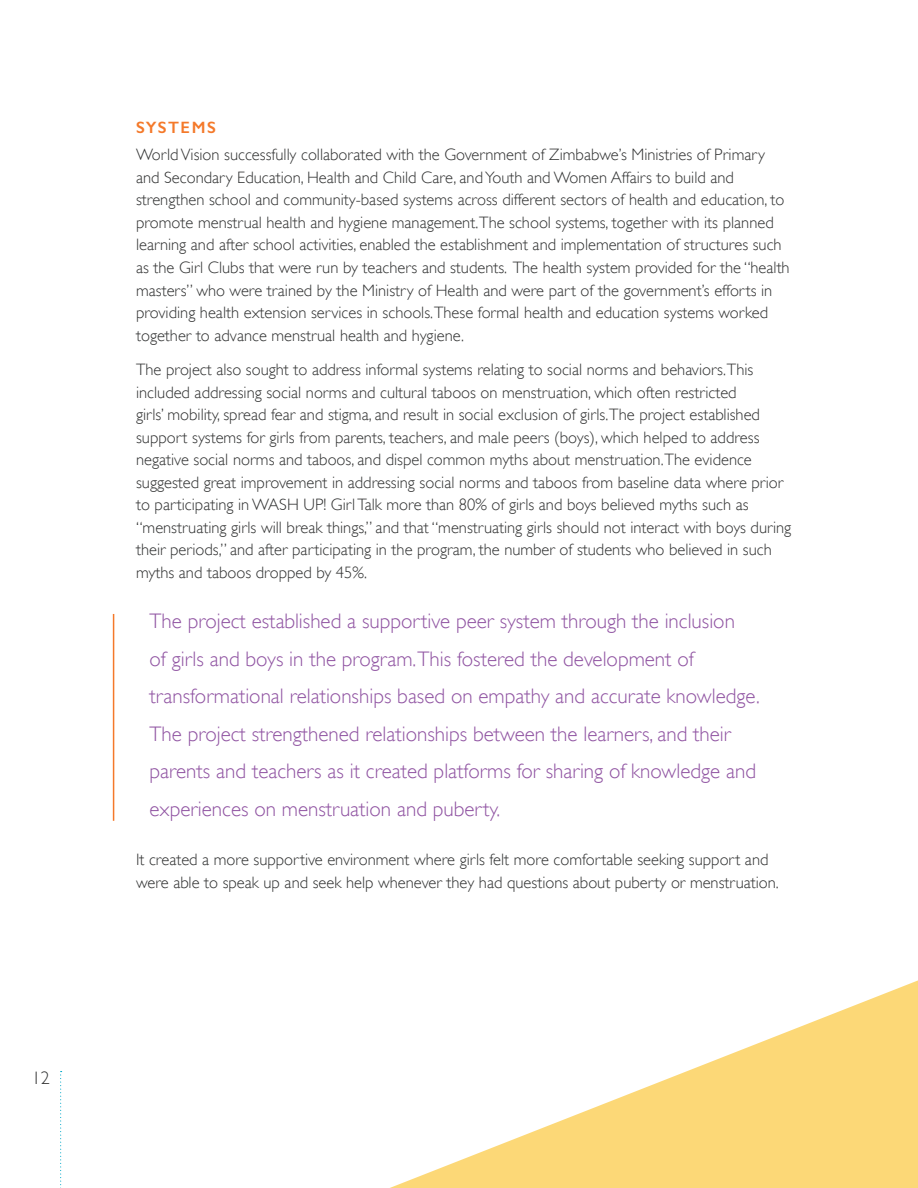
<style>
.page{position:relative;width:918px;height:1188px;background:#fff}
.page>*{position:absolute;margin:0;border:0;box-sizing:border-box;transform-origin:0 0}
.Pullout_Purpl{font:300 21px/37.5px "Gill Sans";color:#9054a2}
.t1{font:300 18px "Gill Sans";color:#313232}
.t2{font:300 16.5px/22.5px "Gill Sans";color:#313232}
.t3{font:600 16.5px "Gill Sans";letter-spacing:.09em;color:#f4792a}
</style>
<div class="page">
<hr style="left:113px;top:614px;width:1px;height:207px;background:#f4792a">
<svg style="left:390px;top:980px;width:528px;height:208px"></svg>
<svg style="left:60px;top:1071px;width:2px;height:117px"></svg>
<p class="t1" style="left:32px;top:1067px;width:19px">12</p>
<h3 class="t3" style="left:136px;top:118px;width:81px">SYSTEMS</h3>
<p class="t2" style="left:136px;top:144px;width:655px">World Vision successfully collaborated with the Government of Zimbabwe’s Ministries of Primary and Secondary Education, Health and Child Care, and Youth and Women Affairs to build and strengthen school and community-based systems across different sectors of health and education, to promote menstrual health and hygiene management.The school systems, together with its planned learning and after school activities, enabled the establishment and implementation of structures such as the Girl Clubs that were run by teachers and students. The health system provided for the “health masters” who were trained by the Ministry of Health and were part of the government’s efforts in providing health extension services in schools.These formal health and education systems worked together to advance menstrual health and hygiene.</p>
<p class="t2" style="left:136px;top:358px;width:657px">The project also sought to address informal systems relating to social norms and behaviors.This included addressing social norms and cultural taboos on menstruation, which often restricted<br>girls’ mobility, spread fear and stigma, and result in social exclusion of girls.The project established support systems for girls from parents, teachers, and male peers (boys), which helped to address negative social norms and taboos, and dispel common myths about menstruation.The evidence suggested great improvement in addressing social norms and taboos from baseline data where prior to participating in WASH UP! Girl Talk more than 80% of girls and boys believed myths such as “menstruating girls will break things,” and that “menstruating girls should not interact with boys during their periods,” and after participating in the program, the number of students who believed in such myths and taboos dropped by 45%.</p>
<p class="Pullout_Purpl" style="left:150px;top:603px;width:612px">The project established a supportive peer system through the inclusion<br>of girls and boys in the program.This fostered the development of transformational relationships based on empathy and accurate knowledge.<br>The project strengthened relationships between the learners, and their parents and teachers as it created platforms for sharing of knowledge and experiences on menstruation and puberty.</p>
<p class="t2" style="left:136px;top:849px;width:644px">It created a more supportive environment where girls felt more comfortable seeking support and were able to speak up and seek help whenever they had questions about puberty or menstruation.</p>
</div>
